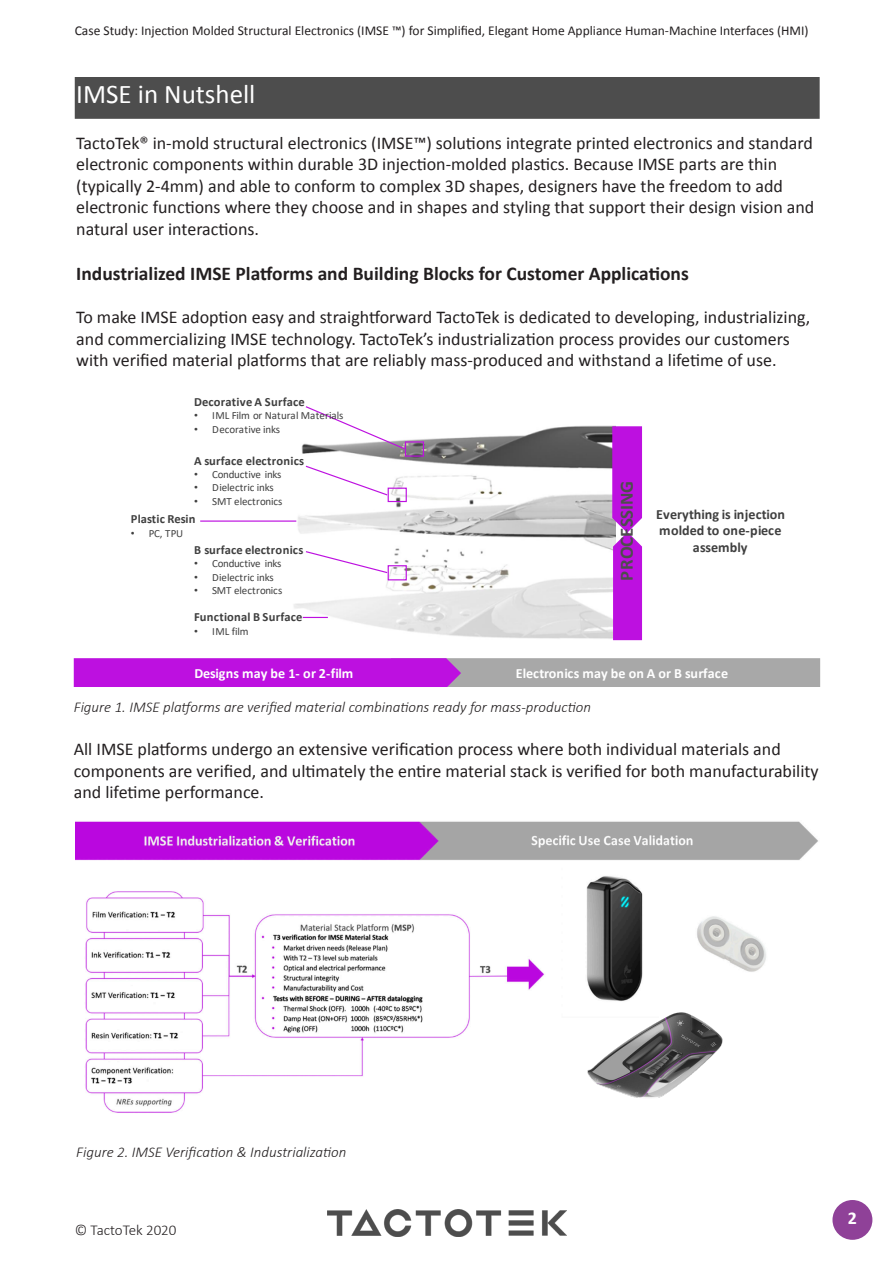
<style>
.page{position:relative;width:893px;height:1263px;background:#fff}
.page>*{position:absolute;margin:0;border:0;box-sizing:border-box;transform-origin:0 0}
.t1{font:27px "Calibri";color:#fff}
.t2{font:700 19.5px "Calibri";color:#231f20}
.t3{font:700 18.75px "Calibri";letter-spacing:.01em;color:#4d4d4d}
.t4{font:18px/21.6px "Calibri";color:#231f20}
.t5{font:700 18px "Calibri";color:#fff}
.t6{font:italic 300 15px "Calibri";color:#231f20}
.t7{font:300 15px "Calibri";color:#231f20}
.t8{font:700 14.1px "Calibri";letter-spacing:.015em;color:#fff}
.t9{font:700 14.1px/16.5px "Calibri";letter-spacing:.005em;color:#3f3f3f}
.t10{font:13.5px "Calibri";color:#231f20}
.t11{font:700 12.6px "Calibri";letter-spacing:.02em;color:#3f3f3f}
.t12{font:10.95px "Calibri";letter-spacing:-.015em;color:#3f3f3f}
.s1{font-family:"Arial"}
</style>
<div class="page">
<img style="left:327px;top:1209px;width:240px;height:28px">
<div style="left:832px;top:1200px;width:40px;height:40px;background:#8f4198;border-radius:50%"></div>
<div style="left:76px;top:78px;width:743px;height:40px;background:#4d4d4d"></div>
<div style="left:75px;top:77px;width:745px;height:42px;border:2px solid #4d4d4d"></div>
<img style="left:294px;top:425px;width:321px;height:216px">
<svg style="left:612px;top:426px;width:30px;height:214px;background:#c023e0"></svg>
<svg style="left:304px;top:406px;width:102px;height:44px"></svg>
<div style="left:405px;top:441px;width:19px;height:16px;border:1px solid #bd10e0"></div>
<svg style="left:304px;top:465px;width:85px;height:31px"></svg>
<div style="left:388px;top:488px;width:19px;height:14px;border:1px solid #bd10e0"></div>
<hr style="left:200px;top:520px;width:96px;height:2px;background:#bd10e0">
<svg style="left:305px;top:550px;width:84px;height:24px"></svg>
<div style="left:388px;top:565px;width:19px;height:15px;border:1px solid #bd10e0"></div>
<svg style="left:303px;top:617px;width:25px;height:1px"></svg>
<svg style="left:74px;top:658px;width:746px;height:29px;background:#b35bc4"></svg>
<img style="left:76px;top:821px;width:742px;height:292px">
<img style="left:553px;top:1007px;width:220px;height:106px">
<p class="t10" style="left:75px;top:21px;width:735px">Case Study: Injection Molded Structural Electronics (IMSE ™) for Simplified, Elegant Home Appliance Human-Machine Interfaces (HMI)</p>
<p class="t1" style="left:76px;top:76px;width:181px">IMSE in Nutshell</p>
<p class="t4" style="left:76px;top:131px;width:740px">TactoTek® in-mold structural electronics (IMSE™) solutions integrate printed electronics and standard electronic components within durable 3D injection-molded plastics. Because IMSE parts are thin (typically 2-4mm) and able to conform to complex 3D shapes, designers have the freedom to add electronic functions where they choose and in shapes and styling that support their design vision and natural user interactions.</p>
<p class="t2" style="left:76px;top:260px;width:614px">Industrialized IMSE Platforms and Building Blocks for Customer Applications</p>
<p class="t4" style="left:76px;top:306px;width:736px">To make IMSE adoption easy and straightforward TactoTek is dedicated to developing, industrializing, and commercializing IMSE technology. TactoTek’s industrialization process provides our customers with verified material platforms that are reliably mass-produced and withstand a lifetime of use.</p>
<p class="t11" style="left:194px;top:393px;width:112px">Decorative A Surface</p>
<p class="t12" style="left:194px;top:408px;width:151px"><span class="s1">•</span> IML Film or Natural Materials</p>
<p class="t12" style="left:194px;top:421px;width:87px"><span class="s1">•</span> Decorative inks</p>
<p class="t11" style="left:194px;top:452px;width:111px">A surface electronics</p>
<p class="t12" style="left:194px;top:467px;width:89px"><span class="s1">•</span> Conductive inks</p>
<p class="t12" style="left:194px;top:480px;width:81px"><span class="s1">•</span> Dielectric inks</p>
<p class="t12" style="left:194px;top:493px;width:90px"><span class="s1">•</span> SMT electronics</p>
<p class="t3" style="left:613px;top:581px;width:101px;rotate:-90deg">PROCESSING</p>
<p class="t9" style="left:656px;top:506px;width:130px">Everything is injection molded to one-piece</p>
<p class="t11" style="left:131px;top:510px;width:66px">Plastic Resin</p>
<p class="t12" style="left:131px;top:525px;width:54px"><span class="s1">•</span> PC, TPU</p>
<p class="t11" style="left:194px;top:541px;width:111px">B surface electronics</p>
<p class="t9" style="left:693px;top:539px;width:56px">assembly</p>
<p class="t12" style="left:194px;top:556px;width:89px"><span class="s1">•</span> Conductive inks</p>
<p class="t12" style="left:194px;top:569px;width:81px"><span class="s1">•</span> Dielectric inks</p>
<p class="t12" style="left:194px;top:583px;width:90px"><span class="s1">•</span> SMT electronics</p>
<p class="t11" style="left:194px;top:607px;width:110px">Functional B Surface</p>
<p class="t12" style="left:194px;top:624px;width:56px"><span class="s1">•</span> IML film</p>
<p class="t8" style="left:194px;top:663px;width:160px">Designs may be 1- or 2-film</p>
<p class="t8" style="left:516px;top:663px;width:214px">Electronics may be on A or B surface</p>
<p class="t6" style="left:74px;top:697px;width:519px">Figure 1. IMSE platforms are verified material combinations ready for mass-production</p>
<p class="t4" style="left:74px;top:738px;width:746px">All IMSE platforms undergo an extensive verification process where both individual materials and components are verified, and ultimately the entire material stack is verified for both manufacturability and lifetime performance.</p>
<p class="t6" style="left:76px;top:1142px;width:272px">Figure 2. IMSE Verification &amp; Industrialization</p>
<p class="t7" style="left:75px;top:1221px;width:103px">© TactoTek 2020</p>
<p class="t5" style="left:848px;top:1205px;width:11px">2</p>
</div>
